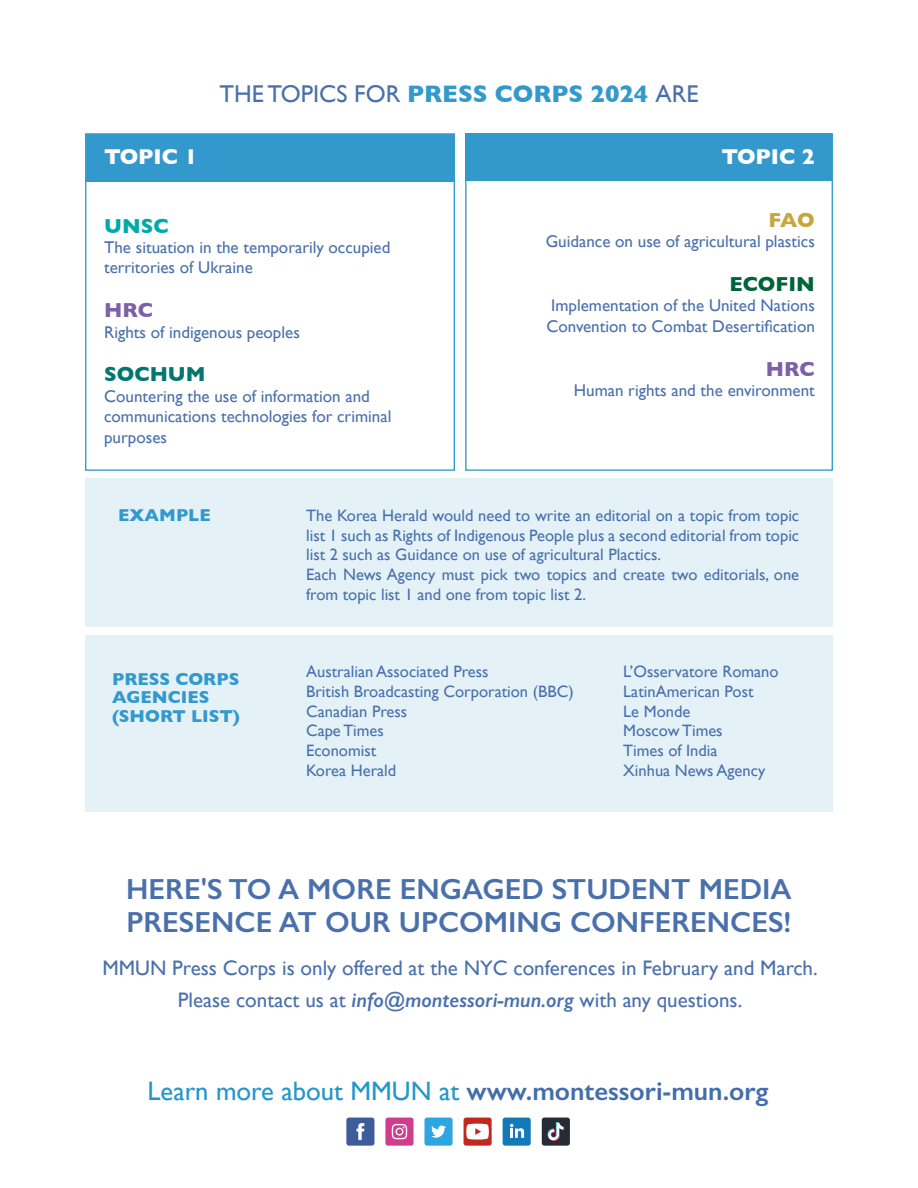
<style>
.page{position:relative;width:918px;height:1188px;background:#fff}
.page>*{position:absolute;margin:0;border:0;box-sizing:border-box;transform-origin:0 0}
.t1{font:600 29.1px/32.4px "Gill Sans";color:#4a70ab}
.t2{font:600 26.7px "Gill Sans";color:#426eab}
.t3{font:24.3px "Gill Sans";color:#4a70ab}
.t4{font:700 21.9px "Gill Sans";color:#fff}
.t5{font:21px/32.4px "Gill Sans";color:#4a70ab;text-align:center}
.t6{font:700 20.7px "Gill Sans";color:#7d60a9}
.t7{font:700 20.7px "Gill Sans";color:#00776f}
.t8{font:700 20.7px "Gill Sans";color:#00643b}
.t9{font:700 20.7px "Gill Sans";color:#00aaab}
.t10{font:700 20.7px "Gill Sans";color:#c5a73c}
.t11{font:700 17.55px/18.1px "Gill Sans";color:#39c}
.t12{font:16.95px/20.4px "Gill Sans";color:#4a70ab}
.t13{font:16.5px/19.8px "Gill Sans";color:#4a70ab}
.s1{font-weight:700;color:#39c}
.s2{font-weight:600;font-style:italic}
.s3{font-weight:400;color:#2496cc}
</style>
<div class="page">
<div style="left:465px;top:133px;width:367px;height:48px;background:#39c"></div>
<div style="left:86px;top:134px;width:368px;height:47px;background:#39c"></div>
<div style="left:85px;top:133px;width:370px;height:338px;border:1px solid #39c"></div>
<div style="left:465px;top:133px;width:368px;height:338px;border:1px solid #39c"></div>
<div style="left:85px;top:479px;width:748px;height:148px;background:#e4f2f8"></div>
<div style="left:85px;top:635px;width:748px;height:176px;background:#e4f2f8"></div>
<div style="left:424px;top:1118px;width:29px;height:28px;background:#2ba6e0;border-radius:3px"></div>
<svg style="left:431px;top:1126px;width:15px;height:12px"></svg>
<div style="left:346px;top:1118px;width:28px;height:28px;background:#3d5c99;border-radius:3px"></div>
<svg style="left:356px;top:1123px;width:8px;height:17px"></svg>
<div style="left:385px;top:1118px;width:29px;height:28px;background:#d13d8c;border-radius:3px"></div>
<svg style="left:392px;top:1124px;width:15px;height:15px"></svg>
<div style="left:503px;top:1118px;width:28px;height:28px;background:#127ab8;border-radius:3px"></div>
<svg style="left:510px;top:1124px;width:14px;height:14px"></svg>
<div style="left:464px;top:1118px;width:28px;height:28px;background:#c2291c;border-radius:3px"></div>
<svg style="left:466px;top:1124px;width:23px;height:16px"></svg>
<div style="left:542px;top:1118px;width:28px;height:28px;background:#262b38;border-radius:3px"></div>
<svg style="left:547px;top:1122px;width:17px;height:19px"></svg>
<h3 class="t4" style="left:104px;top:139px;width:95px">TOPIC 1</h3>
<h3 class="t3" style="left:219px;top:79px;width:481px">THETOPICS FOR <span class="s1">PRESS CORPS 2024</span> ARE</h3>
<h3 class="t4" style="left:721px;top:139px;width:95px">TOPIC 2</h3>
<p class="t9" style="left:104px;top:209px;width:66px">UNSC</p>
<p class="t12" style="left:104px;top:237px;width:288px">The situation in the temporarily occupied territories of Ukraine</p>
<p class="t6" style="left:104px;top:294px;width:51px">HRC</p>
<p class="t12" style="left:104px;top:322px;width:197px">Rights of indigenous peoples</p>
<p class="t7" style="left:104px;top:358px;width:103px">SOCHUM</p>
<p class="t12" style="left:104px;top:386px;width:289px">Countering the use of information and communications technologies for criminal purposes</p>
<p class="t10" style="left:768px;top:203px;width:48px">FAO</p>
<p class="t12" style="left:546px;top:231px;width:271px">Guidance on use of agricultural plastics</p>
<p class="t8" style="left:730px;top:268px;width:87px">ECOFIN</p>
<p class="t12" style="left:546px;top:295px;width:270px">Implementation of the United Nations<br>Convention to Combat Desertification</p>
<p class="t6" style="left:766px;top:352px;width:51px">HRC</p>
<p class="t12" style="left:574px;top:380px;width:243px">Human rights and the environment</p>
<p class="t11" style="left:118px;top:506px;width:94px">EXAMPLE</p>
<p class="t11" style="left:112px;top:670px;width:129px">PRESS CORPS<br>AGENCIES (SHORT LIST(</p>
<p class="t13" style="left:306px;top:505px;width:495px">The Korea Herald would need to write an editorial on a topic from topic list 1 such as Rights of Indigenous People plus a second editorial from topic list 2 such as Guidance on use of agricultural Plactics.<br>Each News Agency must pick two topics and create two editorials, one from topic list 1 and one from topic list 2.</p>
<p class="t13" style="left:306px;top:661px;width:269px">Australian Associated Press<br>British Broadcasting Corporation (BBC(<br>Canadian Press<br>CapeTimes<br>Economist<br>Korea Herald</p>
<p class="t13" style="left:623px;top:661px;width:157px">’LOsservatore Romano<br>LatinAmerican Post<br>Le Monde<br>MoscowTimes<br>Times of India<br>Xinhua News Agency</p>
<h1 class="t1" style="left:126px;top:873px;width:667px">HERE S' TO A MORE ENGAGED STUDENT MEDIA<br>PRESENCE AT OUR UPCOMING CONFERENCES!</h1>
<p class="t5" style="left:102px;top:952px;width:717px">MMUN Press Corps is only offered at the NYC conferences in February and March.<br>Please contact us at <span class="s2">info@montessori-mun.org</span> with any questions.</p>
<h2 class="t2" style="left:148px;top:1075px;width:623px"><span class="s3">Learn more about MMUN at</span> www.montessori-mun.org</h2>
</div>
